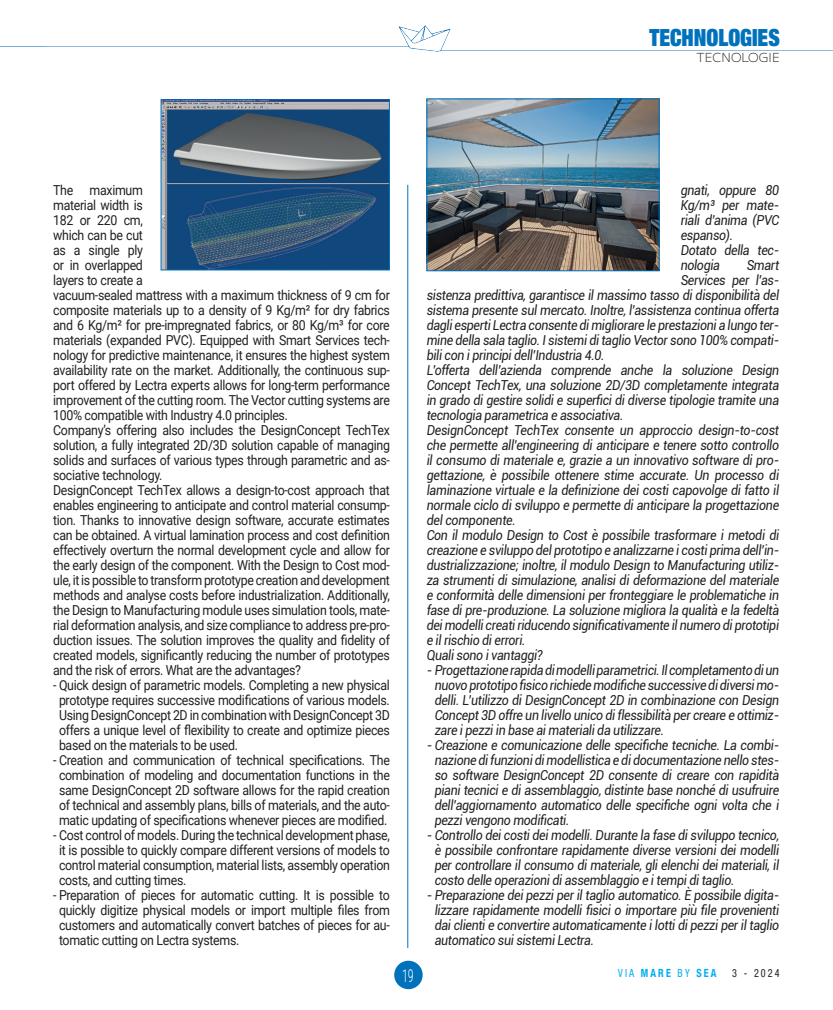
<style>
.page{position:relative;width:833px;height:1010px;background:#fff}
.page>*{position:absolute;margin:0;border:0;box-sizing:border-box;transform-origin:0 0}
.t1{font:900 condensed 23.75px "Helvetica Neue LT Std";color:#0072bc;scale:.9 1}
.t2{font:300 17.5px "Roboto Condensed";color:#fff;scale:.7 1}
.t3{font:italic 13.75px/15px "Roboto";letter-spacing:-.025em;color:#231f20;text-align:justify;scale:.9 1}
.t4{font:13.75px/15px "Roboto";letter-spacing:-.025em;color:#231f20;text-align:justify;scale:.9 1}
.t5{font:300 12.5px "MPLUS1";color:#231f20}
.t6{font:700 condensed 11.25px "Helvetica Neue LT Com";letter-spacing:.21em;color:#00aeef;scale:.9 1}
.t7{font:condensed 11.25px "Helvetica Neue LT Std";color:#231f20;scale:.9 1}
.s1{font-family:"Helvetica Neue LT Std";font-weight:400}
</style>
<div class="page">
<img style="left:44px;top:25px;width:789px;height:27px">
<hr style="left:407px;top:185px;width:1px;height:763px;background:#0072bc">
<div style="left:394px;top:961px;width:29px;height:28px;background:#0072bc;border-radius:50%"></div>
<img style="left:163px;top:101px;width:225px;height:167px">
<div style="left:161px;top:99px;width:229px;height:171px;border:1px solid #0072bc"></div>
<img style="left:428px;top:101px;width:229px;height:168px">
<div style="left:426px;top:99px;width:233px;height:172px;border:1px solid #0072bc"></div>
<h1 class="t1" style="left:649px;top:22px;width:146px">TECHNOLOGIES</h1>
<p class="t5" style="left:696px;top:48px;width:85px">TECNOLOGIE</p>
<p class="t4" style="left:53px;top:182px;width:376px;text-align:left">The maximum<br>material width is<br>182 or 220 cm,<br>which can be cut<br>as a single ply<br>or in overlapped<br>layers to create a<br>vacuum-sealed mattress with a maximum thickness of 9 cm for composite materials up to a density of 9 Kg/m² for dry fabrics and 6 Kg/m² for pre-impregnated fabrics, or 80 Kg/m³ for core materials (expanded PVC). Equipped with Smart Services tech&shy;nology for predictive maintenance, it ensures the highest system availability rate on the market. Additionally, the continuous sup&shy;port offered by Lectra experts allows for long-term performance improvement of the cutting room. The Vector cutting systems are 100% compatible with Industry 4.0 principles.<br>Company’s offering also includes the DesignConcept TechTex solution, a fully integrated 2D/3D solution capable of managing solids and surfaces of various types through parametric and as&shy;sociative technology.<br>DesignConcept TechTex allows a design-to-cost approach that enables engineering to anticipate and control material consump&shy;tion. Thanks to innovative design software, accurate estimates can be obtained. A virtual lamination process and cost definition effectively overturn the normal development cycle and allow for the early design of the component. With the Design to Cost mod&shy;ule, it is possible to transform prototype creation and development methods and analyse costs before industrialization. Additionally, the Design to Manufacturing module uses simulation tools, mate&shy;rial deformation analysis, and size compliance to address pre-pro&shy;duction issues. The solution improves the quality and fidelity of created models, significantly reducing the number of prototypes and the risk of errors. What are the advantages?</p>
<p class="t4" style="left:59px;top:677px;width:369px;text-indent:-6px">- Quick design of parametric models. Completing a new physical prototype requires successive modifications of various models.<br>Using DesignConcept 2D in combination with DesignConcept 3D offers a unique level of flexibility to create and optimize pieces based on the materials to be used.</p>
<p class="t4" style="left:53px;top:752px;width:376px;text-align:center">- Creation and communication of technical specifications. The combination of modeling and documentation functions in the same DesignConcept 2D software allows for the rapid creation of technical and assembly plans, bills of materials, and the auto&shy;matic updating of specifications whenever pieces are modified.</p>
<p class="t4" style="left:59px;top:827px;width:369px;text-indent:-6px">- Cost control of models. During the technical development phase, it is possible to quickly compare different versions of models to control material consumption, material lists, assembly operation costs, and cutting times.</p>
<p class="t4" style="left:59px;top:887px;width:369px;text-indent:-6px">- Preparation of pieces for automatic cutting. It is possible to quickly digitize physical models or import multiple files from customers and automatically convert batches of pieces for au&shy;tomatic cutting on Lectra systems.</p>
<p class="t3" style="left:680px;top:182px;width:111px;text-align:left">gnati, oppure 80<br>Kg/m³ per mate&shy;riali d’anima (PVC espanso).<br>Dotato della tec&shy;nologia</p>
<p class="t3" style="left:746px;top:257px;width:38px">Smart</p>
<p class="t3" style="left:680px;top:272px;width:111px">Services per l’as-</p>
<p class="t3" style="left:427px;top:287px;width:393px">sistenza predittiva, garantisce il massimo tasso di disponibilità del</p>
<p class="t3" style="left:427px;top:302px;width:393px">sistema presente sul mercato. Inoltre, l’assistenza continua offerta</p>
<p class="t3" style="left:427px;top:317px;width:393px">dagli esperti Lectra consente di migliorare le prestazioni a lungo ter-</p>
<p class="t3" style="left:427px;top:332px;width:393px">mine della sala taglio. I sistemi di taglio Vector sono 100% compati-</p>
<p class="t3" style="left:427px;top:347px;width:199px">bili con i principi dell’Industria 4.0.</p>
<p class="t3" style="left:427px;top:362px;width:393px">L’offerta dell’azienda comprende anche la soluzione Design</p>
<p class="t3" style="left:427px;top:377px;width:393px">Concept TechTex, una soluzione 2D/3D completamente integrata</p>
<p class="t3" style="left:427px;top:392px;width:393px">in grado di gestire solidi e superfici di diverse tipologie tramite una</p>
<p class="t3" style="left:427px;top:407px;width:220px">tecnologia parametrica e associativa.</p>
<p class="t3" style="left:427px;top:422px;width:393px">DesignConcept TechTex consente un approccio design-to-cost</p>
<p class="t3" style="left:427px;top:437px;width:393px">che permette all’engineering di anticipare e tenere sotto controllo</p>
<p class="t3" style="left:427px;top:452px;width:393px">il consumo di materiale e, grazie a un innovativo software di pro-</p>
<p class="t3" style="left:427px;top:467px;width:393px">gettazione, è possibile ottenere stime accurate. Un processo di</p>
<p class="t3" style="left:427px;top:482px;width:393px">laminazione virtuale e la definizione dei costi capovolge di fatto il</p>
<p class="t3" style="left:427px;top:497px;width:393px">normale ciclo di sviluppo e permette di anticipare la progettazione</p>
<p class="t3" style="left:427px;top:512px;width:100px">del componente.</p>
<p class="t3" style="left:427px;top:527px;width:393px">Con il modulo Design to Cost è possibile trasformare i metodi di</p>
<p class="t3" style="left:427px;top:542px;width:393px">creazione e sviluppo del prototipo e analizzarne i costi prima dell’in-</p>
<p class="t3" style="left:427px;top:557px;width:393px">dustrializzazione; inoltre, il modulo Design to Manufacturing utiliz-</p>
<p class="t3" style="left:427px;top:572px;width:393px">za strumenti di simulazione, analisi di deformazione del materiale</p>
<p class="t3" style="left:427px;top:587px;width:393px">e conformità delle dimensioni per fronteggiare le problematiche in</p>
<p class="t3" style="left:427px;top:602px;width:393px">fase di pre-produzione. La soluzione migliora la qualità e la fedeltà</p>
<p class="t3" style="left:427px;top:617px;width:393px">dei modelli creati riducendo significativamente il numero di prototipi</p>
<p class="t3" style="left:427px;top:632px;width:111px">e il rischio di errori.</p>
<p class="t3" style="left:427px;top:647px;width:131px">Quali sono i vantaggi?</p>
<p class="t3" style="left:435px;top:662px;width:384px;text-indent:-8px">- Progettazione rapida di modelli parametrici. Il completamento di un nuovo prototipo fisico richiede modifiche successive di diversi mo&shy;delli. L’utilizzo di DesignConcept 2D in combinazione con Design Concept 3D offre un livello unico di flessibilità per creare e ottimiz&shy;zare i pezzi in base ai materiali da utilizzare.</p>
<p class="t3" style="left:435px;top:737px;width:384px;text-indent:-8px">- Creazione e comunicazione delle specifiche tecniche. La combi&shy;nazione di funzioni di modellistica e di documentazione nello stes&shy;so software DesignConcept 2D consente di creare con rapidità piani tecnici e di assemblaggio, distinte base nonché di usufruire dell’aggiornamento automatico delle specifiche ogni volta che i pezzi vengono modificati.</p>
<p class="t3" style="left:435px;top:827px;width:384px;text-indent:-8px">- Controllo dei costi dei modelli. Durante la fase di sviluppo tecnico, è possibile confrontare rapidamente diverse versioni dei modelli per controllare il consumo di materiale, gli elenchi dei materiali, il costo delle operazioni di assemblaggio e i tempi di taglio.</p>
<p class="t3" style="left:435px;top:887px;width:384px;text-indent:-8px">- Preparazione dei pezzi per il taglio automatico. È possibile digita&shy;lizzare rapidamente modelli fisici o importare più file provenienti dai clienti e convertire automaticamente i lotti di pezzi per il taglio automatico sui sistemi Lectra.</p>
<p class="t2" style="left:402px;top:963px;width:19px">19</p>
<p class="t6" style="left:618px;top:966px;width:111px"><span class="s1">VIA</span> MARE <span class="s1">BY</span> SEA</p>
<p class="t7" style="left:732px;top:966px;width:54px">3 - 2024</p>
</div>
